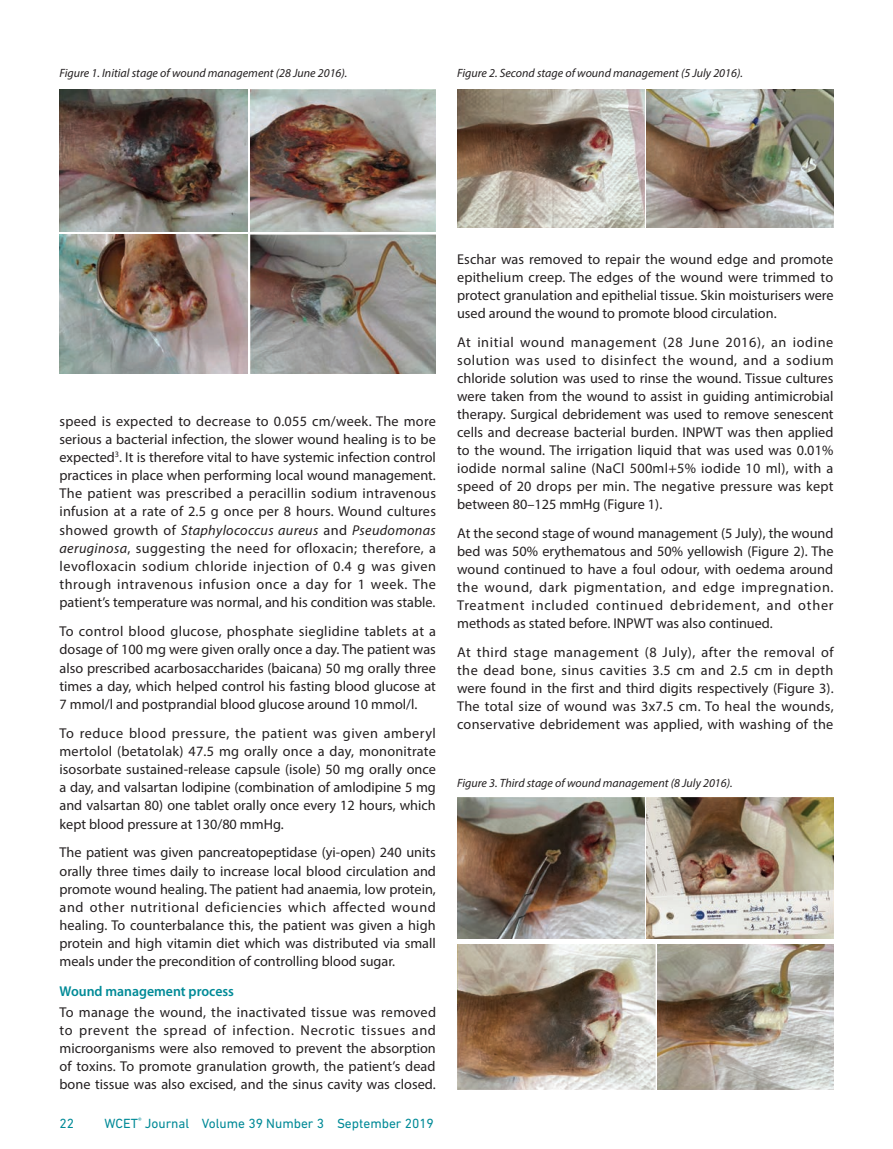
<style>
.page{position:relative;width:893px;height:1149px;background:#fff}
.page>*{position:absolute;margin:0;border:0;box-sizing:border-box;transform-origin:0 0}
._2019_WCET_Galley{font:14.25px/18.1px "Myriad Pro";color:#231f20;text-align:justify}
._2019_WCET_SubHeadin{font:600 14.25px "Myriad Pro";color:#008a97}
.t1{font:13.5px "DIN Next LT Pro";color:#008a97}
._2019_WCET_Figure_Ca{font:italic 12px "Myriad Pro";color:#231f20}
.s1{font-style:italic}
</style>
<div class="page">
<img style="left:251px;top:89px;width:185px;height:143px">
<img style="left:60px;top:89px;width:188px;height:143px">
<img style="left:60px;top:235px;width:188px;height:138px">
<img style="left:251px;top:235px;width:185px;height:138px">
<img style="left:457px;top:89px;width:187px;height:138px">
<img style="left:646px;top:89px;width:187px;height:138px">
<img style="left:646px;top:797px;width:187px;height:141px">
<img style="left:457px;top:797px;width:187px;height:141px">
<img style="left:457px;top:944px;width:198px;height:144px">
<img style="left:657px;top:944px;width:176px;height:144px">
<p class="_2019_WCET_Figure_Ca" style="left:60px;top:66px;width:289px">Figure 1. Initial stage of wound management (28 June 2016).</p>
<p class="_2019_WCET_Figure_Ca" style="left:457px;top:66px;width:287px">Figure 2. Second stage of wound management (5 July 2016).</p>
<p class="_2019_WCET_Galley" style="left:60px;top:411px;width:378px">speed is expected to decrease to 0.055 cm/week. The more serious a bacterial infection, the slower wound healing is to be expected<sup>3</sup>. It is therefore vital to have systemic infection control practices in place when performing local wound management.<br>The patient was prescribed a peracillin sodium intravenous infusion at a rate of 2.5 g once per 8 hours. Wound cultures showed growth of <span class="s1">Staphylococcus aureus</span> and <span class="s1">Pseudomonas aeruginosa</span>, suggesting the need for ofloxacin; therefore, a levofloxacin sodium chloride injection of 0.4 g was given through intravenous infusion once a day for 1 week. The patient’s temperature was normal, and his condition was stable.</p>
<p class="_2019_WCET_Galley" style="left:60px;top:622px;width:378px">To control blood glucose, phosphate sieglidine tablets at a dosage of 100 mg were given orally once a day. The patient was also prescribed acarbosaccharides (baicana) 50 mg orally three times a day, which helped control his fasting blood glucose at 7 mmol/l and postprandial blood glucose around 10 mmol/l.</p>
<p class="_2019_WCET_Galley" style="left:60px;top:723px;width:378px">To reduce blood pressure, the patient was given amberyl mertolol (betatolak) 47.5 mg orally once a day, mononitrate isosorbate sustained-release capsule (isole) 50 mg orally once a day, and valsartan lodipine (combination of amlodipine 5 mg and valsartan 80) one tablet orally once every 12 hours, which kept blood pressure at 130/80 mmHg.</p>
<p class="_2019_WCET_Galley" style="left:60px;top:843px;width:378px">The patient was given pancreatopeptidase (yi-open) 240 units orally three times daily to increase local blood circulation and promote wound healing. The patient had anaemia, low protein, and other nutritional deficiencies which affected wound healing. To counterbalance this, the patient was given a high protein and high vitamin diet which was distributed via small meals under the precondition of controlling blood sugar.</p>
<p class="_2019_WCET_SubHeadin" style="left:60px;top:982px;width:176px">Wound management process</p>
<p class="_2019_WCET_Galley" style="left:60px;top:1002px;width:378px">To manage the wound, the inactivated tissue was removed to prevent the spread of infection. Necrotic tissues and microorganisms were also removed to prevent the absorption of toxins. To promote granulation growth, the patient’s dead bone tissue was also excised, and the sinus cavity was closed.</p>
<p class="t1" style="left:60px;top:1114px;width:16px">22</p>
<p class="t1" style="left:105px;top:1114px;width:331px">WCET<sup>®</sup> Journal Volume 39 Number 3 September 2019</p>
<p class="_2019_WCET_Galley" style="left:457px;top:250px;width:378px">Eschar was removed to repair the wound edge and promote epithelium creep. The edges of the wound were trimmed to protect granulation and epithelial tissue. Skin moisturisers were used around the wound to promote blood circulation.</p>
<p class="_2019_WCET_Galley" style="left:457px;top:333px;width:378px">At initial wound management (28 June 2016), an iodine solution was used to disinfect the wound, and a sodium chloride solution was used to rinse the wound. Tissue cultures were taken from the wound to assist in guiding antimicrobial therapy. Surgical debridement was used to remove senescent cells and decrease bacterial burden. INPWT was then applied to the wound. The irrigation liquid that was used was 0.01% iodide normal saline (NaCl 500ml+5% iodide 10 ml), with a speed of 20 drops per min. The negative pressure was kept between 80–125 mmHg (Figure 1).</p>
<p class="_2019_WCET_Galley" style="left:457px;top:523px;width:378px">At the second stage of wound management (5 July), the wound bed was 50% erythematous and 50% yellowish (Figure 2). The wound continued to have a foul odour, with oedema around the wound, dark pigmentation, and edge impregnation.<br>Treatment included continued debridement, and other methods as stated before. INPWT was also continued.</p>
<p class="_2019_WCET_Galley" style="left:457px;top:642px;width:378px">At third stage management (8 July), after the removal of the dead bone, sinus cavities 3.5 cm and 2.5 cm in depth were found in the first and third digits respectively (Figure 3).<br>The total size of wound was 3x7.5 cm. To heal the wounds, conservative debridement was applied, with washing of the</p>
<p class="_2019_WCET_Figure_Ca" style="left:457px;top:775px;width:277px">Figure 3. Third stage of wound management (8 July 2016).</p>
</div>
